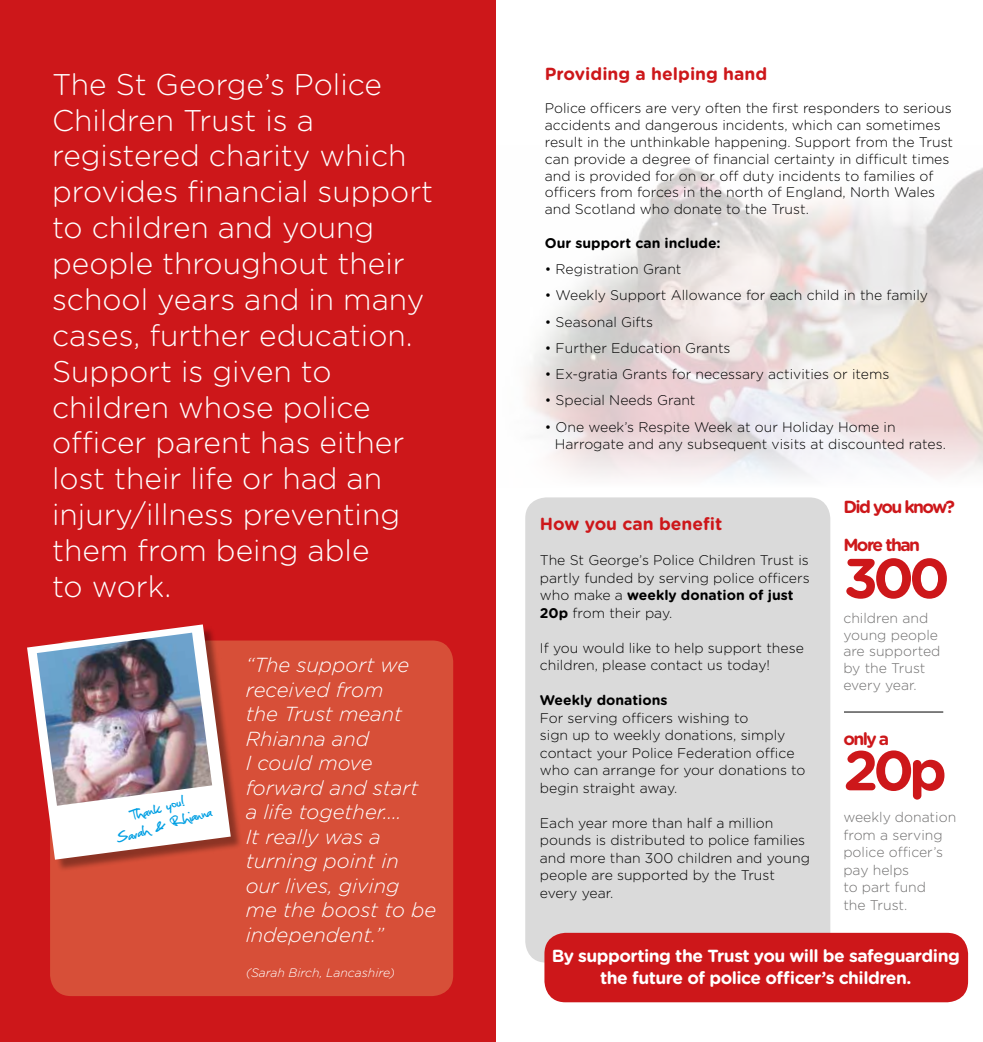
<style>
.page{position:relative;width:983px;height:1042px;background:#fff}
.page>*{position:absolute;margin:0;border:0;box-sizing:border-box;transform-origin:0 0}
.t1{font:700 56px "Gotham Rounded";letter-spacing:-.09em;color:#cd171a}
.t2{font:300 29.93px/35.9px "Gotham Rounded";color:#fff}
.t3{font:italic 300 20.3px/24.5px "Gotham Rounded";color:#fff}
.t4{font:19.95px/18px "Christopherhand";color:#009fe3;text-align:center}
.t5{font:700 17.5px/22.8px "Gotham Rounded";letter-spacing:-.03em;color:#fff;text-align:center}
.t6{font:700 17.5px "Gotham Rounded";color:#cd171a}
.t7{font:700 17.5px "Gotham Rounded";letter-spacing:-.09em;color:#cd171a}
.t8{font:300 14px/17.5px "Gotham Rounded";color:#000}
.t9{font:300 14px/17.5px "Gotham Rounded";color:#706f6f}
.t10{font:700 14px "Gotham Rounded";color:#000}
.t11{font:italic 300 12.25px "Gotham Rounded";color:#fff}
.s1{font-weight:700}
</style>
<div class="page">
<img style="left:495px;top:145px;width:487px;height:350px">
<div style="left:0;top:0;width:495px;height:1042px;background:#cd171a"></div>
<div style="left:50px;top:640px;width:403px;height:356px;background:#d74f38;border-radius:21px"></div>
<div style="left:525px;top:497px;width:305px;height:465px;background:#dadada;border-radius:21px"></div>
<hr style="left:843px;top:711px;width:100px;height:1px;background:#000">
<div style="left:544px;top:933px;width:423px;height:69px;background:#cd171a;border-radius:21px"></div>
<div style="left:29px;top:626px;width:214px;height:245px;background:#000;opacity:.35"></div>
<svg style="left:27px;top:624px;width:204px;height:235px"></svg>
<img style="left:37px;top:632px;width:175px;height:174px">
<p class="t2" style="left:52px;top:65px;width:382px">The St George’s Police<br>Children Trust is a registered charity which provides financial support to children and young people throughout their school years and in many cases, further education.<br>Support is given to children whose police officer parent has either lost their life or had an injury/illness preventing them from being able<br>to work.</p>
<h3 class="t4" style="left:109px;top:812px;width:100px;rotate:-16deg">Thank you!<br>Sarah &amp; Rhianna</h3>
<h3 class="t3" style="left:246px;top:652px;width:192px">“The support we received from<br>the Trust meant<br>Rhianna and<br>I could move forward and start<br>a life together….<br>It really was a turning point in our lives, giving<br>me the boost to be independent.”</h3>
<p class="t11" style="left:246px;top:964px;width:151px">(Sarah Birch, Lancashire)</p>
<p class="t6" style="left:544px;top:61px;width:224px">Providing a helping hand</p>
<p class="t8" style="left:544px;top:99px;width:409px;line-height:16.8px">Police officers are very often the first responders to serious accidents and dangerous incidents, which can sometimes result in the unthinkable happening. Support from the Trust can provide a degree of financial certainty in difficult times and is provided for on or off duty incidents to families of officers from forces in the north of England, North Wales and Scotland who donate to the Trust.</p>
<p class="t10" style="left:544px;top:233px;width:177px">Our support can include:</p>
<p class="t8" style="left:544px;top:260px;width:138px">• Registration Grant</p>
<p class="t8" style="left:544px;top:286px;width:384px">• Weekly Support Allowance for each child in the family</p>
<p class="t8" style="left:544px;top:312px;width:110px">• Seasonal Gifts</p>
<p class="t8" style="left:544px;top:338px;width:187px">• Further Education Grants</p>
<p class="t8" style="left:544px;top:365px;width:346px">• Ex-gratia Grants for necessary activities or items</p>
<p class="t8" style="left:544px;top:391px;width:152px">• Special Needs Grant</p>
<p class="t8" style="left:554px;top:417px;width:392px;text-indent:-10px">• One week’s Respite Week at our Holiday Home in<br>Harrogate and any subsequent visits at discounted rates.</p>
<p class="t7" style="left:843px;top:494px;width:113px">Did you know?</p>
<p class="t6" style="left:539px;top:511px;width:184px">How you can benefit</p>
<p class="t8" style="left:539px;top:551px;width:271px">The St George’s Police Children Trust is partly funded by serving police officers who make a <span class="s1">weekly donation of just 20p</span> from their pay.</p>
<p class="t8" style="left:539px;top:638px;width:265px">If you would like to help support these children, please contact us today!</p>
<p class="t10" style="left:539px;top:690px;width:129px">Weekly donations</p>
<p class="t8" style="left:539px;top:708px;width:267px">For serving officers wishing to<br>sign up to weekly donations, simply contact your Police Federation office who can arrange for your donations to begin straight away.</p>
<p class="t8" style="left:539px;top:813px;width:271px">Each year more than half a million pounds is distributed to police families and more than 300 children and young people are supported by the Trust every year.</p>
<p class="t7" style="left:843px;top:532px;width:78px">More than</p>
<h1 class="t1" style="left:843px;top:537px;width:108px">300</h1>
<p class="t9" style="left:843px;top:609px;width:99px;line-height:16.8px">children and young people are supported by the Trust every year.</p>
<p class="t6" style="left:843px;top:725px;width:47px">only a</p>
<h1 class="t1" style="left:843px;top:729px;width:105px">20p</h1>
<p class="t9" style="left:843px;top:808px;width:114px">weekly donation from a serving police officer’s pay helps<br>to part fund<br>the Trust.</p>
<p class="t5" style="left:551px;top:943px;width:409px">By supporting the Trust you will be safeguarding the future of police officer’s children.</p>
</div>
